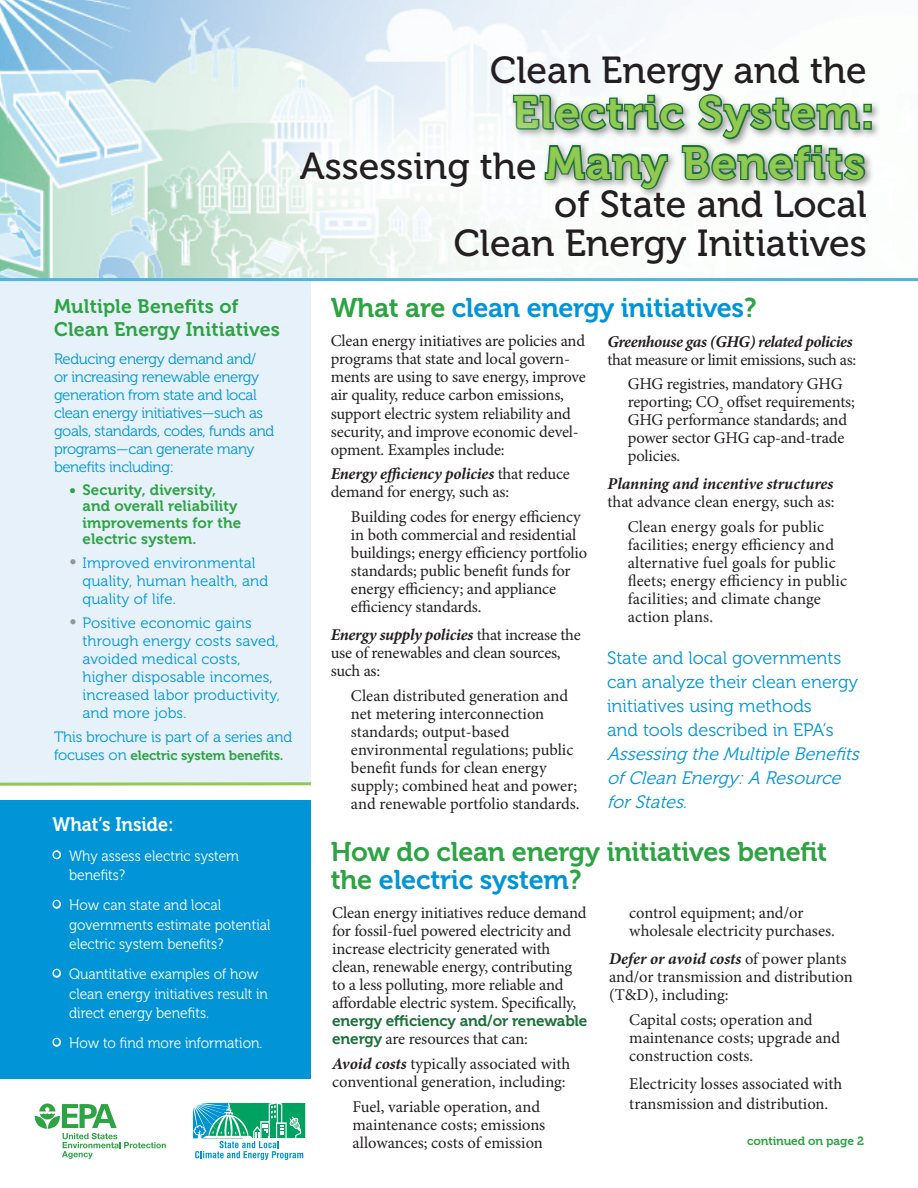
<style>
.page{position:relative;width:918px;height:1188px;background:#fff}
.page>*{position:absolute;margin:0;border:0;box-sizing:border-box;transform-origin:0 0}
.t1{font:45px "Museo 700";letter-spacing:.03em;color:#91c951}
.t2{font:37.5px/38.7px "Museo 500";color:#231f20;text-align:right}
.NEW_subheads{font:27px/28.5px "Museo 700";letter-spacing:-.01em;color:#2da343}
.NEW_subheads-2{font:27px "Museo 700";letter-spacing:-.015em;color:#0195d7}
.t3{font:19.5px/22.5px "Museo 700";letter-spacing:.01em;color:#2da343}
.t4{font:19.5px "Museo 700";color:#fff;scale:.92 1}
.NEW_pull_quote{font:18px/24px "Museo 300";color:#0195d7}
.NEW_body_indented{font:16.5px/18px "Minion Pro";letter-spacing:-.005em;color:#231f20}
.NEW_body_larger{font:16.5px/18px "Minion Pro";letter-spacing:-.01em;color:#231f20}
.NEW_body_larger-2{font:16.5px/18px "Minion Pro";letter-spacing:-.03em;color:#231f20}
.NEW_body_larger-3{font:italic 700 16.5px/18px "Minion Pro";letter-spacing:-.005em;color:#231f20}
.NEW_body_larger-4{font:15.3px "Museo 700";letter-spacing:-.01em;color:#1a7038}
.NEW_box_text{font:15px/18px "Museo 300";letter-spacing:-.025em;color:#0195d7}
.Little_TOCs{font:15px/19.5px "Museo 300";color:#fff;scale:.92 1}
.NEW_box_bulleted{font:15px/18px "Museo 300";letter-spacing:.01em;color:#0195d7}
.t5{font:15px/16.5px "Museo 700";letter-spacing:.01em;color:#2da343}
.NEW_box_text-2{font:13.5px "Museo 700";letter-spacing:-.01em;color:#2da343}
.NEW_continued_to_and{font:12px "Museo 700";letter-spacing:-.01em;color:#2da343}
.s1{font-size:18px;color:#939598}
.s2{font-family:"Museo 300";font-size:15px;color:#0195d7}
.s3{font-size:21px;color:#0195d7}
.s4{font-family:"Museo 700";font-size:45px;color:#91c951}
.s5{color:#2da343}
.s6{font-weight:700;font-style:italic}
.s7{font-weight:400;font-style:normal}
.s8{font-style:italic}
.s9{color:#0195d7}
.s10{font-family:"Museo 700";font-size:15.3px;color:#1a7038}
</style>
<div class="page">
<div style="left:0;top:801px;width:310px;height:278px;background:#0195d7"></div>
<div style="left:0;top:281px;width:310px;height:503px;background:#e6f1f9"></div>
<svg style="left:0;top:0;width:918px;height:281px"></svg>
<div style="left:52px;top:850px;width:9px;height:9px;border:3px solid #fff;border-radius:50%"></div>
<div style="left:52px;top:900px;width:9px;height:9px;border:3px solid #fff;border-radius:50%"></div>
<div style="left:52px;top:969px;width:9px;height:9px;border:3px solid #fff;border-radius:50%"></div>
<div style="left:52px;top:1038px;width:9px;height:9px;border:3px solid #fff;border-radius:50%"></div>
<svg style="left:193px;top:1103px;width:112px;height:57px"></svg>
<svg style="left:35px;top:1103px;width:131px;height:56px"></svg>
<svg style="left:0;top:782px;width:311px;height:4px"></svg>
<div style="left:509px;top:91px;width:372px;height:58px;background:#231f20;opacity:.45"></div>
<svg style="left:226px;top:78px;width:368px;height:168px;fill:#f4f9f9"></svg>
<div style="left:541px;top:142px;width:333px;height:57px;background:#fcfdfc"></div>
<svg style="left:511px;top:93px;width:362px;height:104px"></svg>
<p class="t3" style="left:54px;top:295px;width:228px">Multiple Benefits of<br>Clean Energy Initiatives</p>
<p class="NEW_box_text" style="left:54px;top:350px;width:222px">Reducing energy demand and/<br>or increasing renewable energy generation from state and local clean energy initiatives—such as goals, standards, codes, funds and programs—can generate many benefits including:</p>
<p class="t5" style="left:82px;top:481px;width:160px;text-indent:-14px">• Security, diversity, and overall reliability improvements for the electric system.</p>
<p class="NEW_box_bulleted" style="left:82px;top:554px;width:187px;text-indent:-14px"><span class="s1">•</span> Improved environmental quality, human health, and quality of life.</p>
<p class="NEW_box_bulleted" style="left:82px;top:614px;width:199px;text-indent:-14px"><span class="s1">•</span> Positive economic gains through energy costs saved, avoided medical costs, higher disposable incomes, increased labor productivity, and more jobs.</p>
<p class="NEW_box_text" style="left:54px;top:728px;width:240px">This brochure is part of a series and</p>
<p class="NEW_box_text-2" style="left:54px;top:748px;width:231px"><span class="s2">focuses on</span> electric system benefits.</p>
<p class="t4" style="left:52px;top:813px;width:133px">What’s Inside:</p>
<p class="Little_TOCs" style="left:69px;top:846px;width:186px;text-indent:-17px"><span class="s3">•</span> Why assess electric system benefits?</p>
<p class="Little_TOCs" style="left:69px;top:896px;width:220px;text-indent:-17px"><span class="s3">•</span> How can state and local governments estimate potential electric system benefits?</p>
<p class="Little_TOCs" style="left:69px;top:965px;width:218px;text-indent:-17px"><span class="s3">•</span> Quantitative examples of how clean energy initiatives result in direct energy benefits.</p>
<p class="Little_TOCs" style="left:52px;top:1034px;width:230px"><span class="s3">•</span> How to find more information.</p>
<p class="t2" style="left:490px;top:51px;width:378px">Clean Energy and the</p>
<p class="t1" style="left:513px;top:88px;width:363px">Electric System:</p>
<p class="t2" style="left:300px;top:147px;width:569px">Assessing the <span class="s4">Many Benefits </span>of State and Local<br>Clean Energy Initiatives</p>
<p class="NEW_subheads-2" style="left:331px;top:293px;width:427px"><span class="s5">What are</span> clean energy initiatives<span class="s5">?</span></p>
<p class="NEW_body_larger" style="left:331px;top:332px;width:257px">Clean energy initiatives are policies and programs that state and local govern&shy;ments are using to save energy, improve air quality, reduce carbon emissions, support electric system reliability and security, and improve economic devel&shy;opment. Examples include:</p>
<p class="NEW_body_larger" style="left:331px;top:465px;width:241px"><span class="s6">Energy efficiency policies</span> that reduce demand for energy, such as:</p>
<p class="NEW_body_indented" style="left:351px;top:508px;width:238px">Building codes for energy efficiency in both commercial and residential buildings; energy efficiency portfolio standards; public benefit funds for energy efficiency; and appliance efficiency standards.</p>
<p class="NEW_body_larger" style="left:331px;top:626px;width:251px"><span class="s6">Energy supply policies</span> that increase the use of renewables and clean sources, such as:</p>
<p class="NEW_body_indented" style="left:351px;top:686px;width:230px">Clean distributed generation and net metering interconnection standards; output-based environmental regulations; public benefit funds for clean energy supply; combined heat and power; and renewable portfolio standards.</p>
<p class="NEW_body_larger-2" style="left:607px;top:332px;width:250px"><span class="s6">Greenhouse gas (GHG) related policies </span>that measure or limit emissions, such as:</p>
<p class="NEW_body_indented" style="left:628px;top:375px;width:229px">GHG registries, mandatory GHG reporting; CO<sub>2</sub> offset requirements;<br>GHG performance standards; and power sector GHG cap-and-trade policies.</p>
<p class="NEW_body_larger-3" style="left:608px;top:475px;width:229px">Planning and incentive structures <span class="s7">that advance clean energy, such as:</span></p>
<p class="NEW_body_indented" style="left:628px;top:518px;width:221px">Clean energy goals for public facilities; energy efficiency and alternative fuel goals for public fleets; energy efficiency in public facilities; and climate change action plans.</p>
<p class="NEW_pull_quote" style="left:607px;top:646px;width:259px">State and local governments can analyze their clean energy initiatives using methods<br>and tools described in EPA’s<br><span class="s8">Assessing the Multiple Benefits of Clean Energy: A Resource for States.</span></p>
<p class="NEW_subheads" style="left:331px;top:837px;width:498px">How do clean energy initiatives benefit the <span class="s9">electric system</span>?</p>
<p class="NEW_body_larger" style="left:332px;top:904px;width:256px">Clean energy initiatives reduce demand for fossil-fuel powered electricity and increase electricity generated with clean, renewable energy, contributing to a less polluting, more reliable and affordable electric system. Specifically,</p>
<p class="NEW_body_larger-4" style="left:332px;top:1013px;width:257px">energy efficiency and/or renewable</p>
<p class="NEW_body_larger" style="left:332px;top:1030px;width:197px"><span class="s10">energy</span> are resources that can:</p>
<p class="NEW_body_larger" style="left:332px;top:1055px;width:240px"><span class="s6">Avoid costs</span> typically associated with conventional generation, including:</p>
<p class="NEW_body_indented" style="left:352px;top:1098px;width:194px">Fuel, variable operation, and maintenance costs; emissions allowances; costs of emission</p>
<p class="NEW_body_indented" style="left:629px;top:904px;width:207px">control equipment; and/or wholesale electricity purchases.</p>
<p class="NEW_body_larger" style="left:609px;top:950px;width:245px"><span class="s6">Defer or avoid costs</span> of power plants and/or transmission and distribution (T&amp;D), including:</p>
<p class="NEW_body_indented" style="left:629px;top:1011px;width:212px">Capital costs; operation and maintenance costs; upgrade and construction costs.</p>
<p class="NEW_body_indented" style="left:629px;top:1074px;width:215px;line-height:19.5px">Electricity losses associated with transmission and distribution.</p>
<p class="NEW_continued_to_and" style="left:747px;top:1134px;width:118px">continued on page 2</p>
</div>
